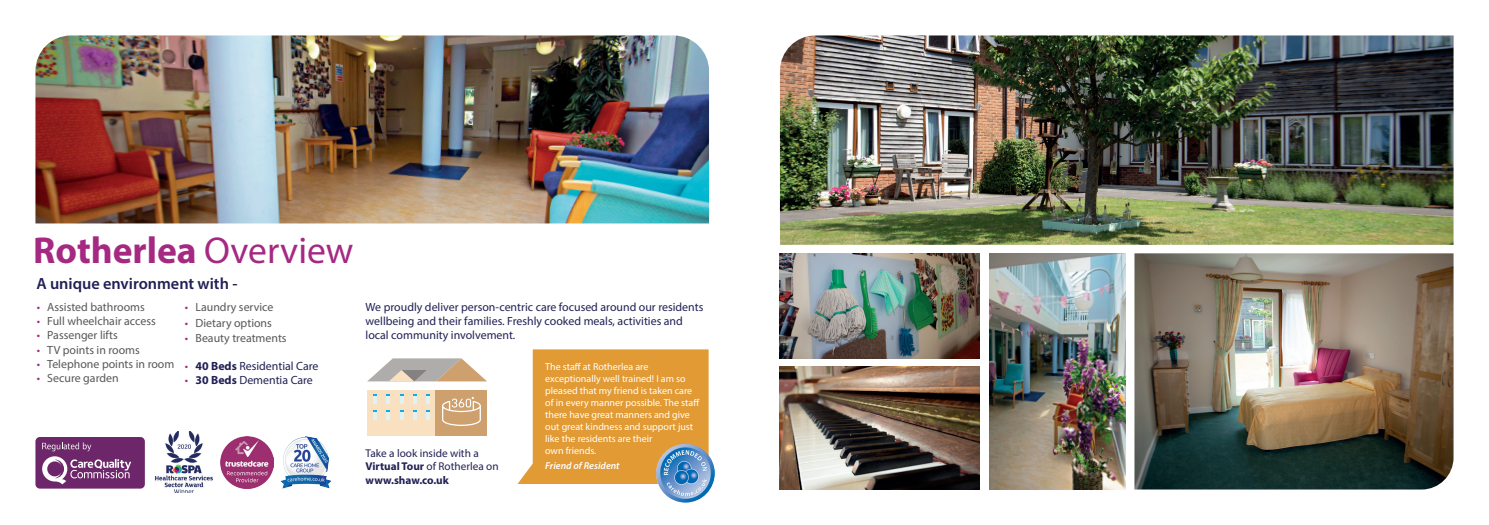
<style>
.page{position:relative;width:1489px;height:525px;background:#fff}
.page>*{position:absolute;margin:0;border:0;box-sizing:border-box;transform-origin:0 0}
.t1{font:700 37.5px "Myriad Pro";color:#a52982}
.t2{font:600 16.25px "Myriad Pro";color:#212054}
.t3{font:11.88px/14.2px "Myriad Pro";color:#212054}
.t4{font:11.88px "Myriad Pro";color:#57585a}
.t5{font:11.25px/13.5px "Myriad Pro";color:#212054}
.t6{font:10px/12px "Myriad Pro";color:#fff}
.t7{font:italic 600 10px "Myriad Pro";color:#fff}
.s1{font-weight:400}
.s2{color:#a52982}
.s3{font-weight:700}
</style>
<div class="page">
<img style="left:1134px;top:253px;width:319px;height:236px">
<img style="left:780px;top:35px;width:673px;height:210px">
<img style="left:35px;top:35px;width:674px;height:188px">
<img style="left:780px;top:253px;width:199px;height:105px">
<img style="left:780px;top:366px;width:199px;height:123px">
<img style="left:989px;top:253px;width:135px;height:236px">
<div style="left:35px;top:437px;width:110px;height:51px;background:#6c2669;border-radius:4px"></div>
<svg style="left:42px;top:442px;width:89px;height:42px"></svg>
<img style="left:221px;top:436px;width:52px;height:52px">
<div style="left:367px;top:389px;width:69px;height:46px;background:#f9e0c1"></div>
<div style="left:436px;top:389px;width:51px;height:46px;background:#cda06d"></div>
<svg style="left:368px;top:358px;width:119px;height:23px"></svg>
<svg style="left:373px;top:394px;width:4px;height:10px"></svg>
<svg style="left:387px;top:394px;width:3px;height:10px"></svg>
<svg style="left:400px;top:394px;width:3px;height:10px"></svg>
<svg style="left:413px;top:394px;width:3px;height:10px"></svg>
<svg style="left:426px;top:394px;width:3px;height:10px"></svg>
<svg style="left:373px;top:410px;width:4px;height:9px"></svg>
<svg style="left:387px;top:410px;width:3px;height:9px"></svg>
<svg style="left:400px;top:410px;width:3px;height:9px"></svg>
<svg style="left:413px;top:410px;width:3px;height:9px"></svg>
<svg style="left:426px;top:410px;width:3px;height:9px"></svg>
<svg style="left:442px;top:397px;width:39px;height:29px"></svg>
<svg style="left:518px;top:349px;width:190px;height:134px;background:#e3a244"></svg>
<img style="left:280px;top:436px;width:52px;height:53px">
<img style="left:155px;top:431px;width:58px;height:61px">
<img style="left:656px;top:443px;width:58px;height:59px;border-radius:29px">
<h1 class="t1" style="left:33px;top:226px;width:322px">Rotherlea <span class="s1">Overview</span></h1>
<h2 class="t2" style="left:36px;top:273px;width:203px">A unique environment with -</h2>
<p class="t4" style="left:37px;top:299px;width:110px"><span class="s2">•</span> Assisted bathrooms</p>
<p class="t4" style="left:37px;top:314px;width:121px"><span class="s2">•</span> Full wheelchair access</p>
<p class="t4" style="left:37px;top:328px;width:83px"><span class="s2">•</span> Passenger lifts</p>
<p class="t4" style="left:37px;top:342px;width:105px"><span class="s2">•</span> TV points in rooms</p>
<p class="t4" style="left:37px;top:356px;width:139px"><span class="s2">•</span> Telephone points in room</p>
<p class="t4" style="left:37px;top:371px;width:83px"><span class="s2">•</span> Secure garden</p>
<p class="t4" style="left:185px;top:299px;width:90px"><span class="s2">•</span> Laundry service</p>
<p class="t4" style="left:185px;top:316px;width:89px"><span class="s2">•</span> Dietary options</p>
<p class="t4" style="left:185px;top:330px;width:103px"><span class="s2">•</span> Beauty treatments</p>
<p class="t3" style="left:185px;top:359px;width:135px"><span class="s2">•</span> <span class="s3">40 Beds</span> Residential Care</p>
<p class="t3" style="left:185px;top:373px;width:129px"><span class="s2">•</span> <span class="s3">30 Beds</span> Dementia Care</p>
<p class="t3" style="left:365px;top:299px;width:339px">We proudly deliver person-centric care focused around our residents wellbeing and their families. Freshly cooked meals, activities and local community involvement.</p>
<p class="t6" style="left:545px;top:360px;width:156px">The staff at Rotherlea are exceptionally well trained! I am so pleased that my friend is taken care of in every manner possible. The staff there have great manners and give out great kindness and support just like the residents are their<br>own friends.</p>
<p class="t7" style="left:545px;top:459px;width:76px">Friend of Resident</p>
<p class="t5" style="left:365px;top:446px;width:134px">Take a look inside with a<br><span class="s3">Virtual Tour</span> of Rotherlea on <span class="s3">www.shaw.co.uk</span></p>
</div>
